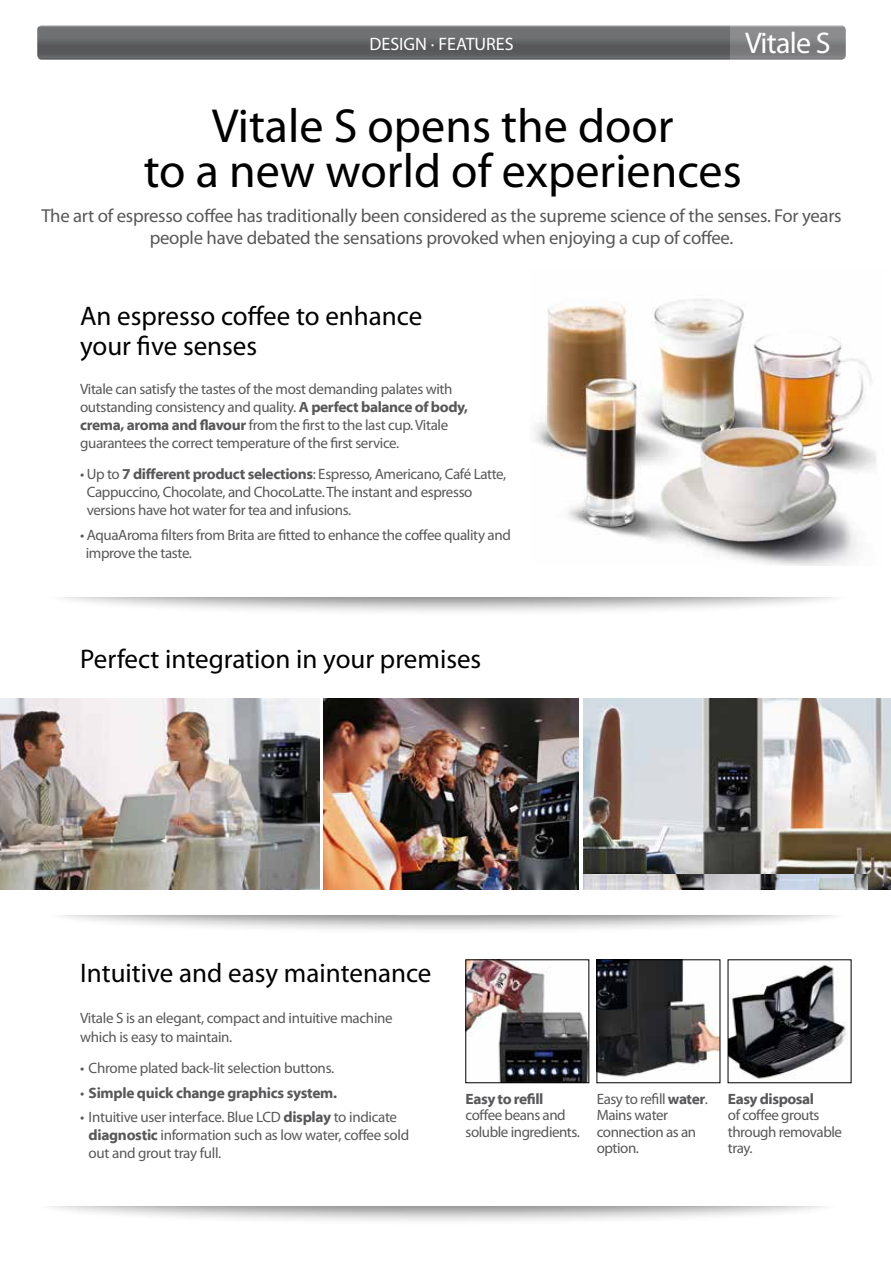
<style>
.page{position:relative;width:891px;height:1263px;background:#fff}
.page>*{position:absolute;margin:0;border:0;box-sizing:border-box;transform-origin:0 0}
.t1{font:48px/45px "Myriad Pro";color:#000;text-align:center}
.t2{font:30px "Myriad Pro";letter-spacing:-.025em;color:#fff}
.t3{font:27px/30px "Myriad Pro";color:#000}
.t4{font:18.75px/22.5px "Myriad Pro";letter-spacing:-.015em;color:#58585a;text-align:center}
.t5{font:18px "Myriad Pro";color:#fff}
.t6{font:15px/18px "Myriad Pro";letter-spacing:-.025em;color:#58585a}
.t7{font:700 15px "Myriad Web Pro";letter-spacing:-.02em;color:#58585a}
.s1{font-family:"Myriad Web Pro";font-weight:700}
.s2{font-family:"Myriad Pro";font-weight:400}
</style>
<div class="page">
<div style="left:42px;top:555px;width:810px;height:62px;background:#000;opacity:.5"></div>
<div style="left:32px;top:556px;width:835px;height:40px;background:#fff"></div>
<div style="left:42px;top:874px;width:810px;height:61px;background:#000;opacity:.5"></div>
<div style="left:32px;top:875px;width:835px;height:40px;background:#fff"></div>
<img style="left:530px;top:299px;width:346px;height:267px">
<svg style="left:37px;top:26px;width:692px;height:34px;background:#676769"></svg>
<div style="left:729px;top:26px;width:116px;height:34px;background:#838485"></div>
<img style="left:729px;top:964px;width:117px;height:115px">
<div style="left:32px;top:1164px;width:810px;height:62px;background:#000;opacity:.5"></div>
<div style="left:21px;top:1165px;width:836px;height:40px;background:#fff"></div>
<img style="left:598px;top:962px;width:119px;height:115px">
<div style="left:596px;top:960px;width:123px;height:123px;border:1px solid #000"></div>
<img style="left:467px;top:962px;width:119px;height:119px">
<div style="left:465px;top:960px;width:123px;height:123px;border:1px solid #000"></div>
<img style="left:323px;top:698px;width:255px;height:191px">
<img style="left:0;top:698px;width:319px;height:191px">
<img style="left:583px;top:698px;width:307px;height:191px">
<p class="t5" style="left:369px;top:33px;width:146px">DESIGN · FEATURES</p>
<h2 class="t2" style="left:744px;top:24px;width:87px">Vitale S</h2>
<h1 class="t1" style="left:144px;top:103px;width:599px">Vitale S opens the door<br>to a new world of experiences</h1>
<p class="t4" style="left:41px;top:204px;width:801px">The art of espresso coffee has traditionally been considered as the supreme science of the senses. For years people have debated the sensations provoked when enjoying a cup of coffee.</p>
<h3 class="t3" style="left:80px;top:301px;width:343px">An espresso coffee to enhance your five senses</h3>
<p class="t6" style="left:80px;top:380px;width:389px">Vitale can satisfy the tastes of the most demanding palates with outstanding consistency and quality. <span class="s1">A perfect balance of body, crema, aroma and flavour</span> from the first to the last cup. Vitale guarantees the correct temperature of the first service.</p>
<p class="t6" style="left:87px;top:465px;width:421px;text-indent:-7px">• Up to <span class="s1">7 different product selections</span>: Espresso, Americano, Café Latte,<br>Cappuccino, Chocolate, and ChocoLatte. The instant and espresso versions have hot water for tea and infusions.</p>
<p class="t6" style="left:86px;top:525px;width:426px;text-indent:-6px">• AquaAroma filters from Brita are fitted to enhance the coffee quality and improve the taste.</p>
<h3 class="t3" style="left:80px;top:643px;width:402px">Perfect integration in your premises</h3>
<h3 class="t3" style="left:80px;top:958px;width:353px">Intuitive and easy maintenance</h3>
<p class="t6" style="left:80px;top:1008px;width:314px;line-height:19.5px">Vitale S is an elegant, compact and intuitive machine which is easy to maintain.</p>
<p class="t6" style="left:80px;top:1059px;width:255px">• Chrome plated back-lit selection buttons.</p>
<p class="t7" style="left:80px;top:1084px;width:258px"><span class="s2">•</span> Simple quick change graphics system.</p>
<p class="t6" style="left:89px;top:1107px;width:322px;text-indent:-9px">• Intuitive user interface. Blue LCD <span class="s1">display</span> to indicate <span class="s1">diagnostic</span> information such as low water, coffee sold out and grout tray full.</p>
<p class="t7" style="left:465px;top:1090px;width:79px">Easy to refill</p>
<p class="t6" style="left:465px;top:1107px;width:116px;line-height:16.5px">coffee beans and soluble ingredients.</p>
<p class="t6" style="left:596px;top:1090px;width:113px;line-height:16.5px">Easy to refill <span class="s1">water</span>.<br>Mains water connection as an option.</p>
<p class="t7" style="left:727px;top:1090px;width:88px">Easy disposal</p>
<p class="t6" style="left:727px;top:1107px;width:116px;line-height:16.5px">of coffee grouts through removable tray.</p>
</div>
